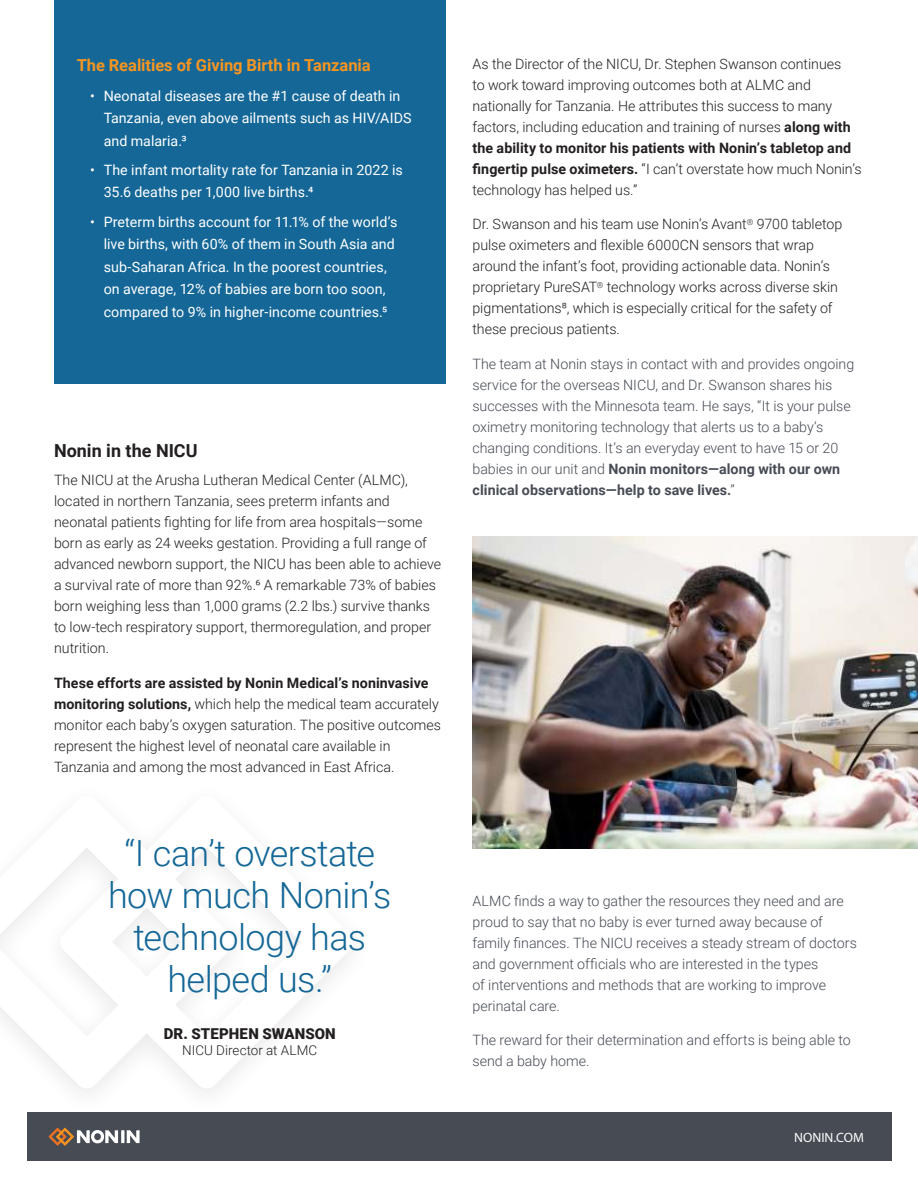
<style>
.page{position:relative;width:918px;height:1188px;background:#fff}
.page>*{position:absolute;margin:0;border:0;box-sizing:border-box;transform-origin:0 0}
.t1{font:300 36px/42px "Roboto";letter-spacing:-.015em;color:#146797;text-align:center}
.t2{font:700 18px "Roboto";color:#231f20}
.t3{font:700 16.5px "Roboto";color:#f79521}
.t4{font:900 15px "Roboto";letter-spacing:.005em;color:#231f20}
.t5{font:300 14.25px/21px "Roboto";color:#231f20}
.t6{font:300 14.25px/21px "Roboto";letter-spacing:-.005em;color:#464b54}
.t7{font:14.25px/22.5px "Roboto";letter-spacing:.005em;color:#fff}
.t8{font:300 13.5px "Roboto";letter-spacing:.005em;color:#231f20}
.t9{font:13.5px "Myriad Pro";color:#fff}
.s1{font-weight:700}
</style>
<div class="page">
<svg style="left:0;top:876px;width:59px;height:197px"></svg>
<svg style="left:59px;top:848px;width:290px;height:240px"></svg>
<div style="left:54px;top:0;width:392px;height:383px;background:#146797"></div>
<img style="left:472px;top:537px;width:446px;height:312px">
<div style="left:27px;top:1112px;width:864px;height:49px;background:#464b54"></div>
<svg style="left:49px;top:1128px;width:91px;height:18px"></svg>
<p class="t3" style="left:77px;top:59px;width:296px">The Realities of Giving Birth in Tanzania</p>
<p class="t7" style="left:104px;top:85px;width:309px;text-indent:-14px">• Neonatal diseases are the #1 cause of death in<br>Tanzania, even above ailments such as HIV/AIDS and malaria.³</p>
<p class="t7" style="left:104px;top:160px;width:301px;text-indent:-14px">• The infant mortality rate for Tanzania in 2022 is<br>35.6 deaths per 1,000 live births.4</p>
<p class="t7" style="left:104px;top:211px;width:295px;text-indent:-14px">• Preterm births account for 11.1% of the world’s live births, with 60% of them in South Asia and sub-Saharan Africa. In the poorest countries, on average, 12% of babies are born too soon, compared to 9% in higher-income countries.5</p>
<p class="t2" style="left:54px;top:444px;width:145px">Nonin in the NICU</p>
<p class="t5" style="left:54px;top:471px;width:389px">The NICU at the Arusha Lutheran Medical Center (ALMC), located in northern Tanzania, sees preterm infants and neonatal patients fighting for life from area hospitals—some born as early as 24 weeks gestation. Providing a full range of advanced newborn support, the NICU has been able to achieve a survival rate of more than 92%.6 A remarkable 73% of babies born weighing less than 1,000 grams (2.2 lbs.) survive thanks to low-tech respiratory support, thermoregulation, and proper nutrition.</p>
<p class="t5" style="left:54px;top:673px;width:389px"><span class="s1">These efforts are assisted by Nonin Medical’s noninvasive monitoring solutions,</span> which help the medical team accurately monitor each baby’s oxygen saturation. The positive outcomes represent the highest level of neonatal care available in Tanzania and among the most advanced in East Africa.</p>
<h1 class="t1" style="left:108px;top:835px;width:285px">“I can’t overstate how much Nonin’s technology has helped us.”</h1>
<p class="t4" style="left:164px;top:1028px;width:174px">DR. STEPHEN SWANSON</p>
<p class="t8" style="left:182px;top:1045px;width:136px">NICU Director at ALMC</p>
<p class="t5" style="left:473px;top:54px;width:391px">As the Director of the NICU, Dr. Stephen Swanson continues<br>to work toward improving outcomes both at ALMC and nationally for Tanzania. He attributes this success to many factors, including education and training of nurses <span class="s1">along with the ability to monitor his patients with Nonin’s tabletop and fingertip pulse oximeters.</span> “I can’t overstate how much Nonin’s technology has helped us.”</p>
<p class="t5" style="left:473px;top:215px;width:371px">Dr. Swanson and his team use Nonin’s Avant<sup>®</sup> 9700 tabletop pulse oximeters and flexible 6000CN sensors that wrap around the infant’s foot, providing actionable data. Nonin’s proprietary PureSAT<sup>®</sup> technology works across diverse skin pigmentations8, which is especially critical for the safety of these precious patients.</p>
<p class="t6" style="left:472px;top:354px;width:383px">The team at Nonin stays in contact with and provides ongoing service for the overseas NICU, and Dr. Swanson shares his successes with the Minnesota team. He says, “It is your pulse oximetry monitoring technology that alerts us to a baby’s changing conditions. It’s an everyday event to have 15 or 20 babies in our unit and <span class="s1">Nonin monitors—along with our own clinical observations—help to save lives.</span>”</p>
<p class="t6" style="left:472px;top:890px;width:386px">ALMC finds a way to gather the resources they need and are proud to say that no baby is ever turned away because of family finances. The NICU receives a steady stream of doctors and government officials who are interested in the types<br>of interventions and methods that are working to improve perinatal care.</p>
<p class="t6" style="left:472px;top:1031px;width:380px">The reward for their determination and efforts is being able to send a baby home.</p>
<p class="t9" style="left:794px;top:1130px;width:71px">NONIN.COM</p>
</div>
